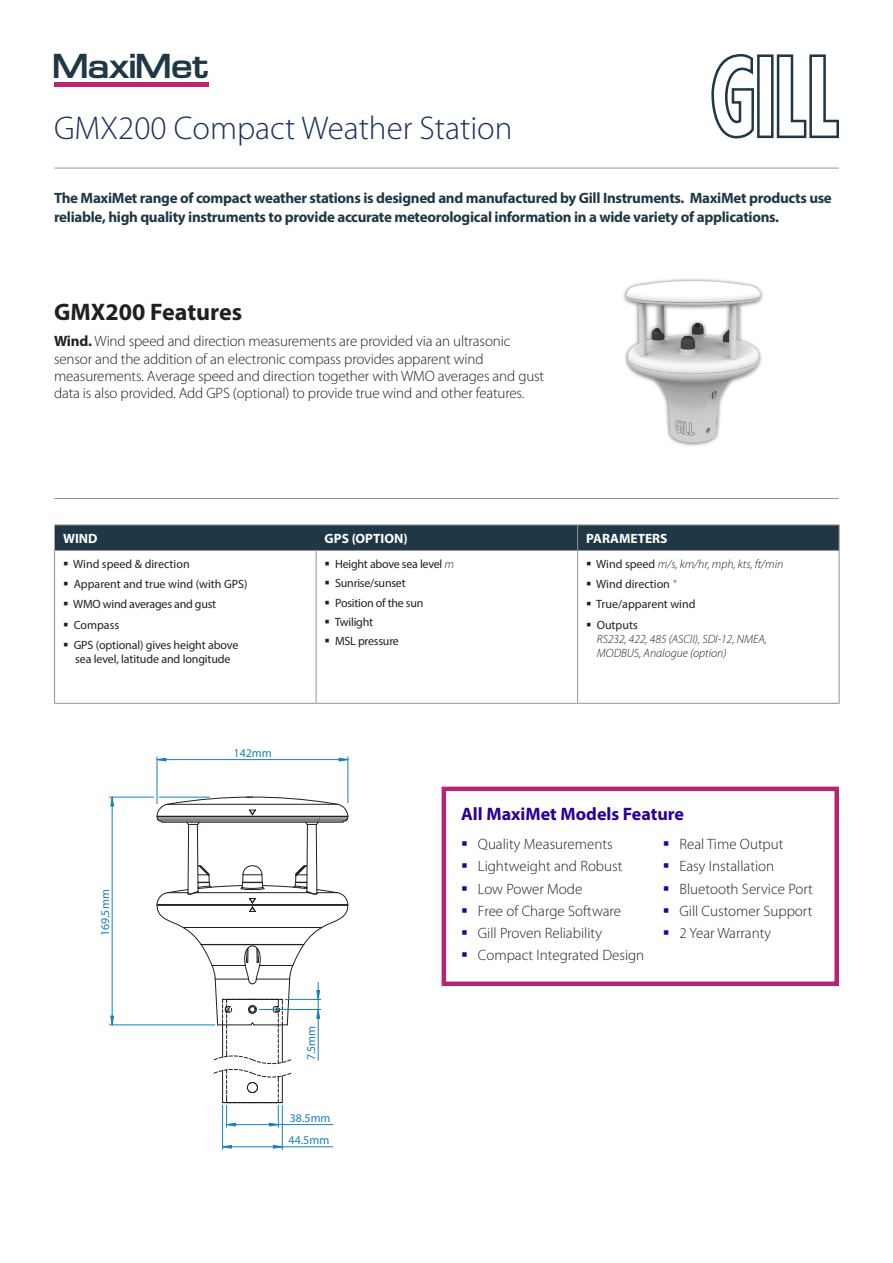
<style>
.page{position:relative;width:893px;height:1263px;background:#fff}
.page>*{position:absolute;margin:0;border:0;box-sizing:border-box;transform-origin:0 0}
.t1{font:700 36.15px "Waukegan LDO Extended";color:#203746}
.t2{font:300 33px "Myriad Pro";color:#1c3160}
.t3{font:700 24px "Myriad Pro";color:#231f20}
.t4{font:700 18px "Myriad Pro";color:#290098}
.t5{font:300 15px/17.2px "Myriad Pro";letter-spacing:-.01em;color:#231f20}
.t6{font:700 15px/19.5px "Myriad Pro";letter-spacing:-.02em;color:#203746}
.t7{font:700 13.5px "Myriad Pro";color:#fff}
.t8{font:12px "Myriad Pro";letter-spacing:-.01em;color:#231f20}
.t9{font:italic 300 12px "Myriad Pro";color:#231f20}
.t10{font:11.85px "Myriad Pro";color:#1680c0}
.s1{font-weight:700}
.s2{font-weight:400;font-style:normal}
.s3{font-weight:300;font-style:italic}
.s4{color:#290098}
</style>
<div class="page">
<svg style="left:711px;top:54px;width:128px;height:84px"></svg>
<hr style="left:55px;top:168px;width:784px;height:1px;background:#939598">
<div style="left:55px;top:525px;width:785px;height:25px;background:#203746"></div>
<hr style="left:55px;top:525px;width:261px;height:1px;background:#939598">
<hr style="left:316px;top:525px;width:262px;height:1px;background:#939598">
<hr style="left:578px;top:525px;width:261px;height:1px;background:#939598">
<hr style="left:54px;top:703px;width:262px;height:1px;background:#939598">
<hr style="left:54px;top:550px;width:262px;height:1px;background:#939598">
<hr style="left:578px;top:703px;width:261px;height:1px;background:#939598">
<hr style="left:54px;top:551px;width:1px;height:152px;background:#939598">
<hr style="left:578px;top:550px;width:261px;height:1px;background:#939598">
<hr style="left:839px;top:551px;width:1px;height:152px;background:#939598">
<hr style="left:316px;top:550px;width:262px;height:1px;background:#939598">
<hr style="left:316px;top:551px;width:1px;height:152px;background:#939598">
<hr style="left:577px;top:551px;width:1px;height:152px;background:#939598">
<hr style="left:316px;top:703px;width:262px;height:1px;background:#939598">
<hr style="left:54px;top:498px;width:785px;height:1px;background:#939598">
<img style="left:623px;top:278px;width:140px;height:168px">
<hr style="left:54px;top:82px;width:154px;height:4px;background:#b42672">
<hr style="left:109px;top:797px;width:45px;height:1px;background:#1680c0">
<hr style="left:109px;top:1025px;width:106px;height:1px;background:#1680c0">
<hr style="left:112px;top:797px;width:1px;height:228px;background:#1680c0">
<hr style="left:157px;top:759px;width:191px;height:1px;background:#1680c0">
<hr style="left:157px;top:757px;width:1px;height:47px;background:#1680c0">
<hr style="left:348px;top:757px;width:1px;height:46px;background:#1680c0">
<hr style="left:222px;top:1105px;width:1px;height:44px;background:#1680c0">
<hr style="left:282px;top:1105px;width:1px;height:44px;background:#1680c0">
<hr style="left:223px;top:1146px;width:110px;height:1px;background:#1680c0">
<svg style="left:338px;top:758px;width:11px;height:3px"></svg>
<svg style="left:156px;top:758px;width:10px;height:3px"></svg>
<svg style="left:222px;top:1145px;width:10px;height:4px"></svg>
<svg style="left:273px;top:1145px;width:12px;height:4px"></svg>
<svg style="left:156px;top:794px;width:193px;height:333px"></svg>
<svg style="left:110px;top:796px;width:4px;height:10px"></svg>
<svg style="left:110px;top:1015px;width:4px;height:10px"></svg>
<div style="left:442px;top:787px;width:397px;height:199px;border:4px solid #b42672"></div>
<p class="t1" style="left:52px;top:48px;width:157px">MaxiMet</p>
<p class="t2" style="left:54px;top:108px;width:460px">GMX200 Compact Weather Station</p>
<p class="t6" style="left:54px;top:188px;width:779px">The MaxiMet range of compact weather stations is designed and manufactured by Gill Instruments. MaxiMet products use reliable, high quality instruments to provide accurate meteorological information in a wide variety of applications.</p>
<p class="t3" style="left:54px;top:296px;width:190px">GMX200 Features</p>
<p class="t5" style="left:54px;top:332px;width:492px"><span class="s1">Wind.</span> Wind speed and direction measurements are provided via an ultrasonic sensor and the addition of an electronic compass provides apparent wind measurements. Average speed and direction together with WMO averages and gust data is also provided. Add GPS (optional) to provide true wind and other features.</p>
<p class="t7" style="left:63px;top:529px;width:36px">WIND</p>
<p class="t7" style="left:325px;top:529px;width:84px">GPS (OPTION)</p>
<p class="t7" style="left:586px;top:529px;width:83px">PARAMETERS</p>
<p class="t8" style="left:63px;top:557px;width:128px">▪ Wind speed &amp; direction</p>
<p class="t8" style="left:63px;top:577px;width:186px">▪ Apparent and true wind (with GPS)</p>
<p class="t8" style="left:63px;top:597px;width:155px">▪ WMO wind averages and gust</p>
<p class="t8" style="left:63px;top:617px;width:58px">▪ Compass</p>
<p class="t8" style="left:63px;top:637px;width:177px">▪ GPS (optional) gives height above</p>
<p class="t8" style="left:75px;top:651px;width:157px">sea level, latitude and longitude</p>
<p class="t9" style="left:586px;top:557px;width:199px">▪ <span class="s2">Wind speed</span> m/s, km/hr, mph, kts, ft/min</p>
<p class="t8" style="left:586px;top:577px;width:91px">▪ Wind direction <span class="s3">°</span></p>
<p class="t8" style="left:586px;top:597px;width:111px">▪ True/apparent wind</p>
<p class="t8" style="left:586px;top:617px;width:53px">▪ Outputs</p>
<p class="t9" style="left:597px;top:631px;width:172px">RS232, 422, 485 (ASCII), SDI-12, NMEA,</p>
<p class="t9" style="left:597px;top:646px;width:131px">MODBUS, Analogue (option)</p>
<p class="t8" style="left:325px;top:557px;width:131px">▪ Height above sea level <span class="s3">m</span></p>
<p class="t8" style="left:325px;top:576px;width:83px">▪ Sunrise/sunset</p>
<p class="t8" style="left:325px;top:595px;width:100px">▪ Position of the sun</p>
<p class="t8" style="left:325px;top:614px;width:50px">▪ Twilight</p>
<p class="t8" style="left:325px;top:634px;width:76px">▪ MSL pressure</p>
<p class="t10" style="left:98px;top:936px;width:48px;rotate:-90deg">169.5mm</p>
<p class="t10" style="left:234px;top:745px;width:40px">142mm</p>
<p class="t10" style="left:304px;top:1060px;width:36px;rotate:-90deg">7.5mm</p>
<p class="t10" style="left:290px;top:1110px;width:42px">38.5mm</p>
<p class="t10" style="left:289px;top:1132px;width:42px">44.5mm</p>
<p class="t4" style="left:461px;top:802px;width:224px">All MaxiMet Models Feature</p>
<p class="t5" style="left:461px;top:835px;width:153px"><span class="s4">▪</span> Quality Measurements</p>
<p class="t5" style="left:461px;top:857px;width:163px"><span class="s4">▪</span> Lightweight and Robust</p>
<p class="t5" style="left:461px;top:880px;width:123px"><span class="s4">▪</span> Low Power Mode</p>
<p class="t5" style="left:461px;top:902px;width:161px"><span class="s4">▪</span> Free of Charge Software</p>
<p class="t5" style="left:461px;top:924px;width:142px"><span class="s4">▪</span> Gill Proven Reliability</p>
<p class="t5" style="left:461px;top:946px;width:184px"><span class="s4">▪</span> Compact Integrated Design</p>
<p class="t5" style="left:663px;top:835px;width:122px"><span class="s4">▪</span> Real Time Output</p>
<p class="t5" style="left:663px;top:857px;width:113px"><span class="s4">▪</span> Easy Installation</p>
<p class="t5" style="left:663px;top:880px;width:152px"><span class="s4">▪</span> Bluetooth Service Port</p>
<p class="t5" style="left:663px;top:902px;width:151px"><span class="s4">▪</span> Gill Customer Support</p>
<p class="t5" style="left:663px;top:924px;width:110px"><span class="s4">▪</span> 2 Year Warranty</p>
</div>
